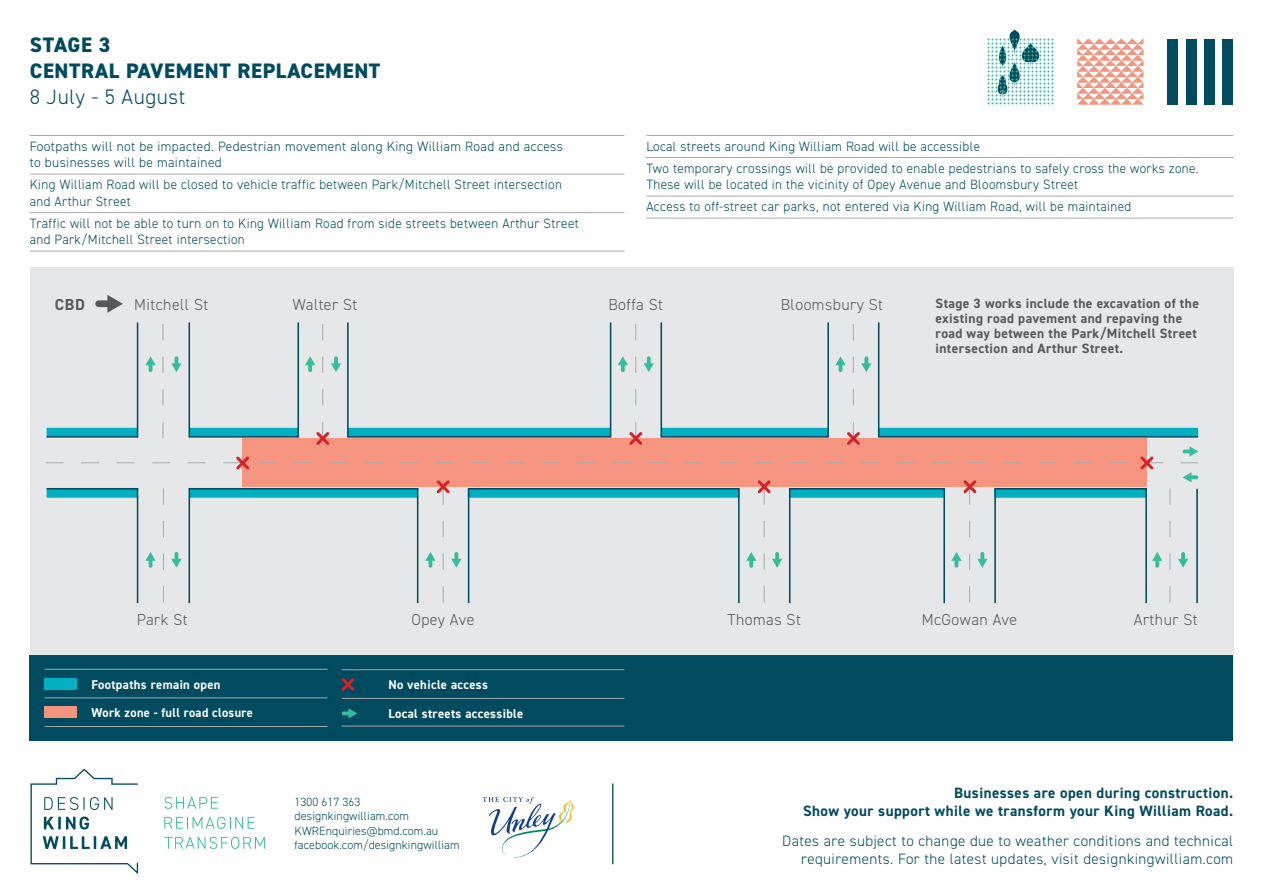
<style>
.page{position:relative;width:1263px;height:893px;background:#fff}
.page>*{position:absolute;margin:0;border:0;box-sizing:border-box;transform-origin:0 0}
.t1{font:800 21px/26px "DIN2014";letter-spacing:.03em;color:#004b5f}
.t2{font:300 21px "DIN2014";letter-spacing:.03em;color:#004b5f}
.t3{font:300 15.9px "DIN2014";letter-spacing:.03em;color:#57585a}
.t4{font:700 15.9px "DIN2014";color:#57585a}
.t5{font:300 15px/18px "DIN2014";letter-spacing:.03em;color:#004b5f;text-align:right}
.t6{font:700 15px/18px "DIN2014";letter-spacing:.03em;color:#004b5f;text-align:right}
.t7{font:300 13.5px/16.5px "DIN2014";letter-spacing:.03em;color:#004b5f}
.t8{font:700 13.5px/15px "DIN2014";letter-spacing:.03em;color:#57585a}
.t9{font:700 12.75px "DIN2014";letter-spacing:.03em;color:#fff}
.t10{font:300 12px/14.2px "DIN2014";letter-spacing:.01em;color:#004b5f}
</style>
<div class="page">
<div style="left:30px;top:267px;width:1203px;height:467px;background:#e6e7e9"></div>
<div style="left:1167px;top:39px;width:11px;height:65px;background:#004b5f"></div>
<div style="left:1186px;top:39px;width:10px;height:65px;background:#004b5f"></div>
<div style="left:1204px;top:39px;width:11px;height:65px;background:#004b5f"></div>
<div style="left:1222px;top:39px;width:11px;height:65px;background:#004b5f"></div>
<svg style="left:1077px;top:39px;width:66px;height:65px"></svg>
<svg style="left:987px;top:30px;width:66px;height:74px"></svg>
<svg style="left:31px;top:768px;width:107px;height:106px"></svg>
<svg style="left:164px;top:797px;width:54px;height:12px"></svg>
<svg style="left:164px;top:817px;width:91px;height:12px"></svg>
<svg style="left:164px;top:837px;width:101px;height:12px"></svg>
<svg style="left:482px;top:797px;width:92px;height:61px"></svg>
<hr style="left:612px;top:783px;width:1px;height:81px;background:#004b5f">
<hr style="left:30px;top:135px;width:594px;height:1px;background:#a8a9ad">
<hr style="left:30px;top:174px;width:594px;height:1px;background:#a8a9ad">
<hr style="left:30px;top:212px;width:594px;height:1px;background:#a8a9ad">
<hr style="left:30px;top:251px;width:594px;height:1px;background:#a8a9ad">
<hr style="left:646px;top:135px;width:587px;height:1px;background:#a8a9ad">
<hr style="left:646px;top:157px;width:587px;height:1px;background:#a8a9ad">
<hr style="left:646px;top:196px;width:587px;height:1px;background:#a8a9ad">
<hr style="left:646px;top:218px;width:587px;height:1px;background:#a8a9ad">
<div style="left:30px;top:655px;width:1203px;height:86px;background:#004b5f"></div>
<hr style="left:45px;top:669px;width:282px;height:1px;background:#a8a9ad">
<hr style="left:45px;top:698px;width:282px;height:1px;background:#a8a9ad">
<hr style="left:45px;top:726px;width:282px;height:1px;background:#a8a9ad">
<div style="left:45px;top:678px;width:32px;height:11px;background:#00b0c1"></div>
<div style="left:45px;top:706px;width:32px;height:12px;background:#f5957f"></div>
<hr style="left:342px;top:669px;width:282px;height:1px;background:#a8a9ad">
<hr style="left:342px;top:698px;width:282px;height:1px;background:#a8a9ad">
<hr style="left:342px;top:726px;width:282px;height:1px;background:#a8a9ad">
<svg style="left:341px;top:678px;width:14px;height:13px"></svg>
<svg style="left:107px;top:295px;width:16px;height:18px"></svg>
<div style="left:95px;top:300px;width:17px;height:7px;background:#57585a;border-radius:3px"></div>
<svg style="left:46px;top:322px;width:1153px;height:282px"></svg>
<svg style="left:864px;top:356px;width:4px;height:10px"></svg>
<svg style="left:342px;top:708px;width:15px;height:10px"></svg>
<h1 class="t1" style="left:30px;top:32px;width:352px">STAGE 3<br>CENTRAL PAVEMENT REPLACEMENT</h1>
<h1 class="t2" style="left:30px;top:84px;width:157px">8 July - 5 August</h1>
<p class="t7" style="left:30px;top:138px;width:535px">Footpaths will not be impacted. Pedestrian movement along King William Road and access to businesses will be maintained</p>
<p class="t7" style="left:30px;top:176px;width:534px">King William Road will be closed to vehicle traffic between Park/Mitchell Street intersection and Arthur Street</p>
<p class="t7" style="left:30px;top:215px;width:550px">Traffic will not be able to turn on to King William Road from side streets between Arthur Street and Park/Mitchell Street intersection</p>
<p class="t7" style="left:646px;top:135px;width:554px;line-height:22px">Local streets around King William Road will be accessible<br>Two temporary crossings will be provided to enable pedestrians to safely cross the works zone.</p>
<p class="t7" style="left:646px;top:173px;width:486px;line-height:22px">These will be located in the vicinity of Opey Avenue and Bloomsbury Street<br>Access to off-street car parks, not entered via King William Road, will be maintained</p>
<p class="t4" style="left:55px;top:294px;width:31px">CBD</p>
<p class="t3" style="left:134px;top:295px;width:76px">Mitchell St</p>
<p class="t3" style="left:781px;top:295px;width:104px">Bloomsbury St</p>
<p class="t8" style="left:935px;top:296px;width:265px">Stage 3 works include the excavation of the existing road pavement and repaving the road way between the Park/Mitchell Street intersection and Arthur Street.</p>
<p class="t3" style="left:293px;top:295px;width:66px">Walter St</p>
<p class="t3" style="left:608px;top:295px;width:56px">Boffa St</p>
<p class="t3" style="left:137px;top:609px;width:52px">Park St</p>
<p class="t3" style="left:411px;top:609px;width:64px">Opey Ave</p>
<p class="t3" style="left:727px;top:609px;width:75px">Thomas St</p>
<p class="t3" style="left:922px;top:609px;width:97px">McGowan Ave</p>
<p class="t3" style="left:1134px;top:609px;width:65px">Arthur St</p>
<p class="t9" style="left:91px;top:676px;width:131px">Footpaths remain open</p>
<p class="t9" style="left:91px;top:704px;width:163px">Work zone - full road closure</p>
<p class="t9" style="left:388px;top:676px;width:101px">No vehicle access</p>
<p class="t9" style="left:388px;top:705px;width:136px">Local streets accessible</p>
<p class="t10" style="left:295px;top:795px;width:167px">1300 617 363 designkingwilliam.com<br>KWREnquiries@bmd.com.au facebook.com/designkingwilliam</p>
<p class="t6" style="left:803px;top:784px;width:432px">Businesses are open during construction.<br>Show your support while we transform your King William Road.</p>
<p class="t5" style="left:782px;top:832px;width:452px">Dates are subject to change due to weather conditions and technical requirements. For the latest updates, visit designkingwilliam.com</p>
</div>
